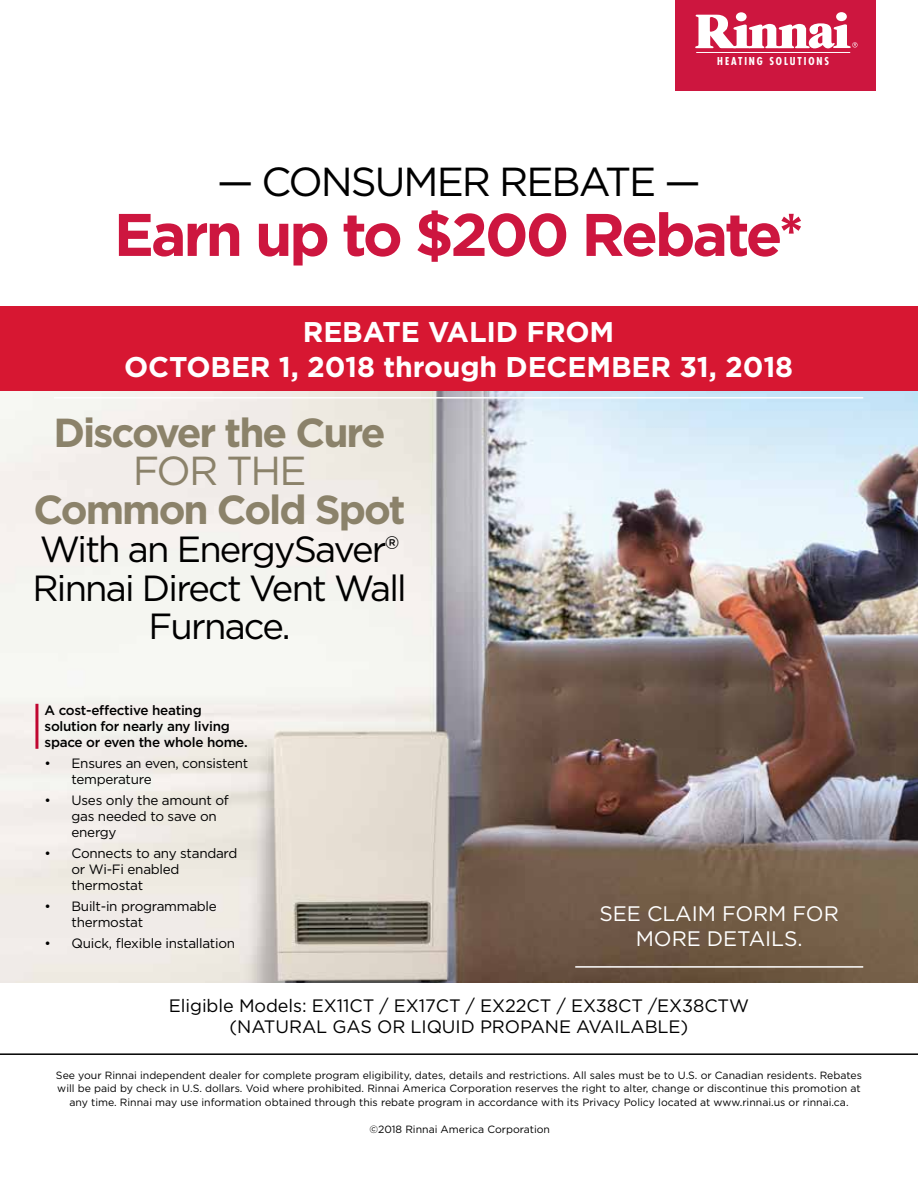
<style>
.page{position:relative;width:918px;height:1188px;background:#fff}
.page>*{position:absolute;margin:0;border:0;box-sizing:border-box;transform-origin:0 0}
.t1{font:700 60px "Gotham";letter-spacing:-.05em;color:#cd163f}
.t2{font:700 40.5px "Gotham";letter-spacing:-.05em;color:#8b826a}
.t3{font:40.5px "Gotham";letter-spacing:-.05em;color:#000}
.t4{font:40.5px "Gotham";letter-spacing:-.05em;color:#8b826a}
.t5{font:36.3px/38.4px "Gotham";letter-spacing:-.05em;color:#000;text-align:center}
.t6{font:700 28.5px/35.2px "Gotham";letter-spacing:-.005em;color:#fff;text-align:center}
.t7{font:21px/25.2px "Gotham";letter-spacing:-.005em;color:#fff;text-align:center}
.t8{font:18px/21.6px "Gotham";letter-spacing:-.005em;color:#000;text-align:center}
.t9{font:13.5px/16.2px "Gotham";letter-spacing:-.02em;color:#000}
.t10{font:500 13.5px/16.2px "Gotham";letter-spacing:-.02em;color:#000}
.t11{font:700 condensed 10.65px "Futura Std";letter-spacing:.18em;color:#fff}
.t12{font:10.5px/13.5px "Gotham";color:#000;text-align:center}
</style>
<div class="page">
<img style="left:0;top:391px;width:918px;height:591px">
<hr style="left:35px;top:704px;width:3px;height:45px;background:#c00630">
<div style="left:675px;top:0;width:201px;height:91px;background:#cd163f"></div>
<div style="left:836px;top:12px;width:11px;height:9px;background:#fff;border-radius:50%"></div>
<svg style="left:736px;top:12px;width:11px;height:9px"></svg>
<svg style="left:695px;top:15px;width:162px;height:33px"></svg>
<hr style="left:696px;top:52px;width:154px;height:1px;background:#fff">
<div style="left:0;top:306px;width:918px;height:85px;background:#d71732"></div>
<hr style="left:54px;top:397px;width:809px;height:2px;background:#fff">
<hr style="left:575px;top:966px;width:288px;height:2px;background:#fff">
<hr style="left:0;top:1053px;width:918px;height:2px;background:#000">
<p class="t11" style="left:717px;top:54px;width:113px">HEATING SOLUTIONS</p>
<h2 class="t3" style="left:217px;top:156px;width:485px">— CONSUMER REBATE —</h2>
<h1 class="t1" style="left:114px;top:195px;width:692px">Earn up to $200 Rebate*</h1>
<h3 class="t6" style="left:124px;top:314px;width:671px">REBATE VALID FROM<br>OCTOBER 1, 2018 through DECEMBER 31, 2018</h3>
<h2 class="t2" style="left:53px;top:406px;width:334px">Discover the Cure</h2>
<h2 class="t4" style="left:133px;top:445px;width:175px">FOR THE</h2>
<h2 class="t2" style="left:33px;top:483px;width:374px">Common Cold Spot</h2>
<h3 class="t5" style="left:32px;top:529px;width:376px">With an EnergySaver®<br>Rinnai Direct Vent Wall<br>Furnace.</h3>
<p class="t10" style="left:45px;top:702px;width:205px">A cost-effective heating solution for nearly any living space or even the whole home.</p>
<p class="t9" style="left:72px;top:755px;width:178px;text-indent:-27px">• Ensures an even, consistent temperature</p>
<p class="t9" style="left:72px;top:791px;width:159px;text-indent:-27px">• Uses only the amount of gas needed to save on energy</p>
<p class="t9" style="left:72px;top:845px;width:167px;text-indent:-27px">• Connects to any standard or Wi-Fi enabled thermostat</p>
<p class="t9" style="left:72px;top:898px;width:147px;text-indent:-27px">• Built-in programmable thermostat</p>
<p class="t9" style="left:45px;top:935px;width:192px">• Quick, flexible installation</p>
<h3 class="t7" style="left:600px;top:900px;width:241px">SEE CLAIM FORM FOR<br>MORE DETAILS.</h3>
<h3 class="t8" style="left:169px;top:994px;width:582px">Eligible Models: EX11CT / EX17CT / EX22CT / EX38CT /EX38CTW (NATURAL GAS OR LIQUID PROPANE AVAILABLE)</h3>
<p class="t12" style="left:56px;top:1068px;width:808px">See your Rinnai independent dealer for complete program eligibility, dates, details and restrictions. All sales must be to U.S. or Canadian residents. Rebates will be paid by check in U.S. dollars. Void where prohibited. Rinnai America Corporation reserves the right to alter, change or discontinue this promotion at any time. Rinnai may use information obtained through this rebate program in accordance with its Privacy Policy located at www.rinnai.us or rinnai.ca.</p>
<p class="t12" style="left:369px;top:1122px;width:182px">©2018 Rinnai America Corporation</p>
</div>
